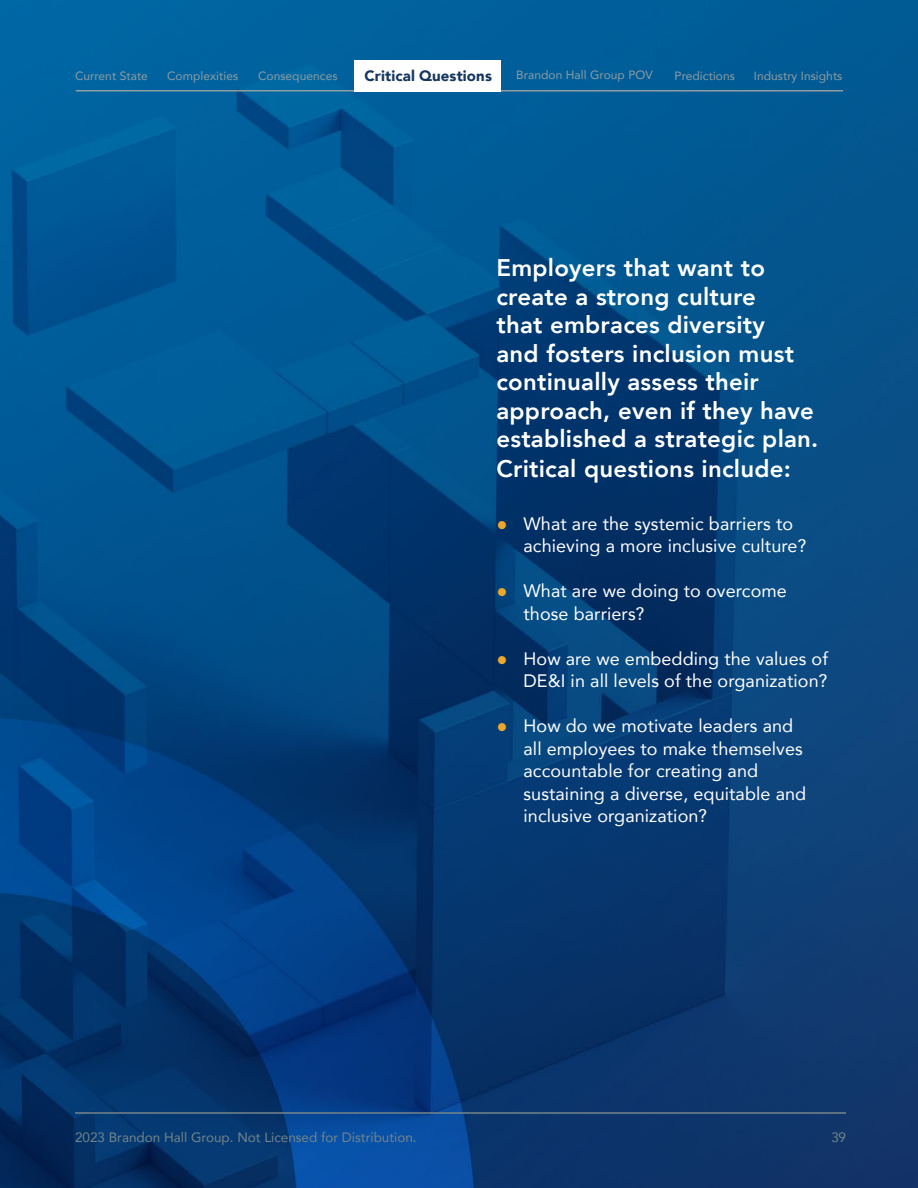
<style>
.page{position:relative;width:918px;height:1188px;background:#fff}
.page>*{position:absolute;margin:0;border:0;box-sizing:border-box;transform-origin:0 0}
.graph_title{font:800 24px/28.7px "Avenir";letter-spacing:.01em;color:#fff}
.t1{font:18px/22.5px "Avenir";letter-spacing:.005em;color:#fff}
.Section_header{font:900 15px "Avenir";letter-spacing:.01em;color:#15365f}
.t2{font:13.5px "Avenir";color:#758589}
.body_copy{font:12px "Avenir";letter-spacing:.005em;color:#909da1}
.s1{font-weight:900;font-size:22.5px;color:#eda72b}
</style>
<div class="page">
<img style="left:0;top:0;width:918px;height:1188px">
<hr style="left:75px;top:1112px;width:771px;height:2px;background:#758589">
<svg style="left:0;top:582px;width:1px;height:606px"></svg>
<hr style="left:76px;top:90px;width:767px;height:2px;background:#909da1">
<div style="left:354px;top:60px;width:147px;height:32px;background:#fff"></div>
<p class="body_copy" style="left:75px;top:66px;width:74px">Current State</p>
<p class="body_copy" style="left:167px;top:66px;width:73px">Complexities</p>
<p class="body_copy" style="left:258px;top:66px;width:81px">Consequences</p>
<p class="Section_header" style="left:364px;top:63px;width:129px">Critical Questions</p>
<p class="body_copy" style="left:516px;top:66px;width:138px">Brandon Hall Group POV</p>
<p class="body_copy" style="left:675px;top:66px;width:62px">Predictions</p>
<p class="body_copy" style="left:754px;top:66px;width:90px">Industry Insights</p>
<p class="graph_title" style="left:496px;top:253px;width:323px">Employers that want to create a strong culture<br>that embraces diversity<br>and fosters inclusion must continually assess their approach, even if they have established a strategic plan.<br>Critical questions include:</p>
<p class="t1" style="left:524px;top:511px;width:284px;text-indent:-27px"><span class="s1">•</span> What are the systemic barriers to achieving a more inclusive culture?</p>
<p class="t1" style="left:524px;top:579px;width:265px;text-indent:-27px"><span class="s1">•</span> What are we doing to overcome those barriers?</p>
<p class="t1" style="left:496px;top:646px;width:333px;text-align:right"><span class="s1">•</span> How are we embedding the values of<br>DE&amp;I in all levels of the organization?</p>
<p class="t1" style="left:524px;top:714px;width:284px;text-indent:-27px"><span class="s1">•</span> How do we motivate leaders and all employees to make themselves accountable for creating and sustaining a diverse, equitable and inclusive organization?</p>
<p class="t2" style="left:75px;top:1126px;width:343px">2023 Brandon Hall Group. Not Licensed for Distribution.</p>
<p class="t2" style="left:831px;top:1126px;width:16px">39</p>
</div>
